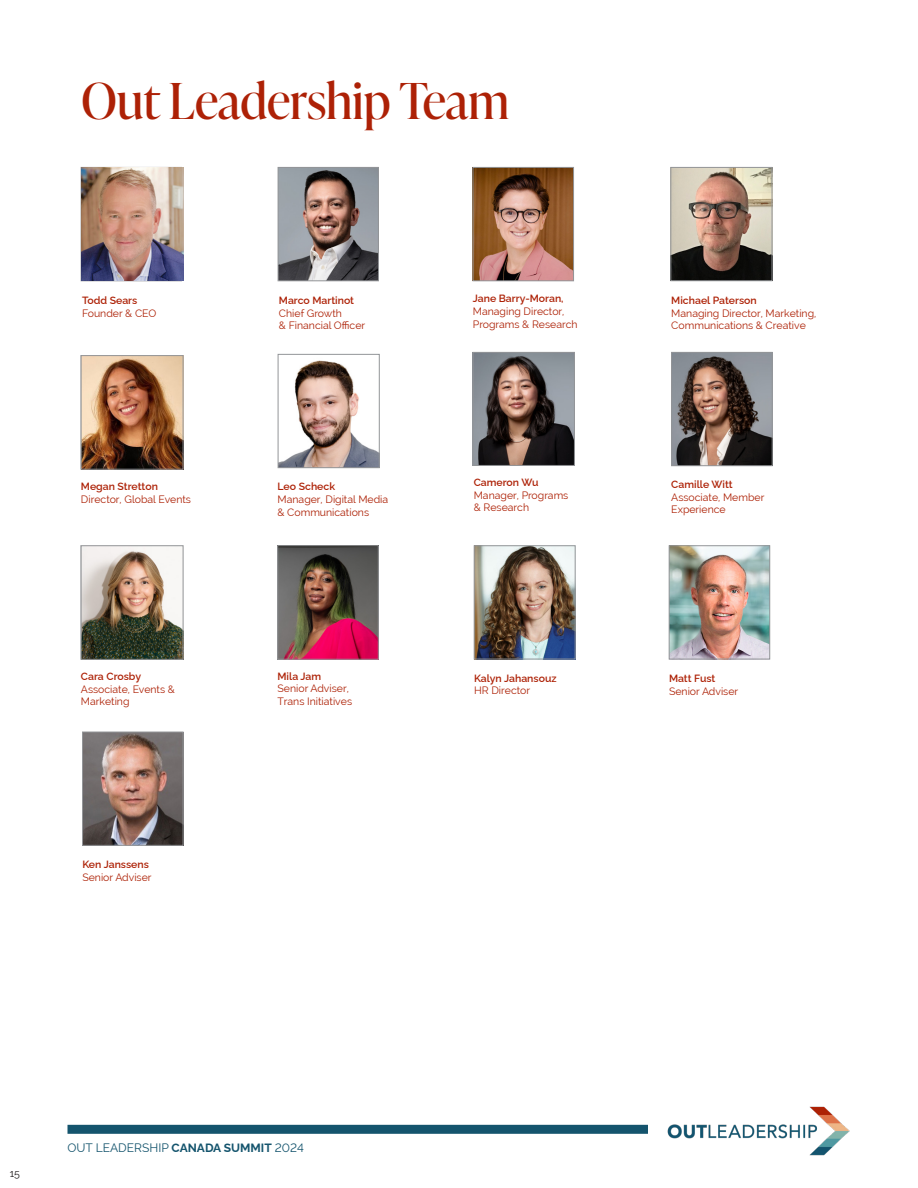
<style>
.page{position:relative;width:918px;height:1188px;background:#fff}
.page>*{position:absolute;margin:0;border:0;box-sizing:border-box;transform-origin:0 0}
.t1{font:49.5px "Ivy Presto Display";color:#ad2106}
.t2{font:12px "Raleway";color:#14546d}
.t3{font:10.5px/12.6px "Raleway";color:#ad2106}
.t4{font:600 10.5px "Raleway";color:#ad2106}
.t5{font:10.5px "Raleway";color:#231f20}
.s1{font-weight:700}
</style>
<div class="page">
<div style="left:68px;top:1125px;width:580px;height:9px;background:#14546d"></div>
<img style="left:667px;top:1106px;width:183px;height:50px">
<img style="left:475px;top:169px;width:97px;height:110px">
<div style="left:473px;top:167px;width:101px;height:114px;border:1px solid #939598"></div>
<img style="left:280px;top:169px;width:97px;height:110px">
<div style="left:278px;top:167px;width:101px;height:114px;border:1px solid #939598"></div>
<img style="left:673px;top:169px;width:97px;height:110px">
<div style="left:671px;top:167px;width:101px;height:114px;border:1px solid #939598"></div>
<img style="left:280px;top:360px;width:97px;height:106px">
<div style="left:278px;top:354px;width:101px;height:114px;border:1px solid #939598"></div>
<img style="left:475px;top:354px;width:98px;height:110px">
<div style="left:473px;top:352px;width:102px;height:114px;border:1px solid #939598"></div>
<img style="left:671px;top:548px;width:97px;height:109px">
<div style="left:669px;top:546px;width:101px;height:113px;border:1px solid #939598"></div>
<img style="left:280px;top:548px;width:96px;height:109px">
<div style="left:278px;top:546px;width:100px;height:113px;border:1px solid #939598"></div>
<img style="left:673px;top:354px;width:97px;height:110px">
<div style="left:671px;top:352px;width:101px;height:114px;border:1px solid #939598"></div>
<img style="left:476px;top:548px;width:97px;height:109px">
<div style="left:474px;top:546px;width:101px;height:113px;border:1px solid #939598"></div>
<img style="left:81px;top:167px;width:102px;height:114px">
<img style="left:83px;top:357px;width:98px;height:110px">
<div style="left:81px;top:355px;width:102px;height:114px;border:1px solid #939598"></div>
<img style="left:84px;top:734px;width:97px;height:109px">
<div style="left:82px;top:732px;width:101px;height:113px;border:1px solid #939598"></div>
<img style="left:83px;top:548px;width:98px;height:109px">
<div style="left:81px;top:546px;width:102px;height:113px;border:1px solid #939598"></div>
<p class="t1" style="left:81px;top:66px;width:429px">Out Leadership Team</p>
<p class="t4" style="left:82px;top:292px;width:57px">Todd Sears</p>
<p class="t3" style="left:82px;top:307px;width:76px">Founder &amp; CEO</p>
<p class="t4" style="left:279px;top:292px;width:77px">Marco Martinot</p>
<p class="t3" style="left:279px;top:307px;width:88px">Chief Growth<br>&amp; Financial Officer</p>
<p class="t4" style="left:473px;top:290px;width:92px">Jane Barry-Moran,</p>
<p class="t3" style="left:473px;top:305px;width:106px">Managing Director,<br>Programs &amp; Research</p>
<p class="t4" style="left:671px;top:292px;width:87px">Michael Paterson</p>
<p class="t3" style="left:671px;top:306px;width:147px">Managing Director, Marketing,<br>Communications &amp; Creative</p>
<p class="t4" style="left:81px;top:478px;width:79px">Megan Stretton</p>
<p class="t3" style="left:81px;top:493px;width:112px">Director, Global Events</p>
<p class="t4" style="left:278px;top:478px;width:59px">Leo Scheck</p>
<p class="t3" style="left:278px;top:493px;width:112px">Manager, Digital Media &amp; Communications</p>
<p class="t4" style="left:474px;top:474px;width:66px">Cameron Wu</p>
<p class="t3" style="left:474px;top:489px;width:96px">Manager, Programs &amp; Research</p>
<p class="t4" style="left:671px;top:476px;width:63px">Camille Witt</p>
<p class="t3" style="left:671px;top:490px;width:95px">Associate, Member</p>
<p class="t3" style="left:671px;top:503px;width:56px">Experience</p>
<p class="t4" style="left:81px;top:668px;width:62px">Cara Crosby</p>
<p class="t3" style="left:81px;top:683px;width:96px">Associate, Events &amp;<br>Marketing</p>
<p class="t4" style="left:278px;top:668px;width:45px">Mila Jam</p>
<p class="t3" style="left:278px;top:682px;width:76px">Senior Adviser,<br>Trans Initiatives</p>
<p class="t4" style="left:474px;top:670px;width:84px">Kalyn Jahansouz</p>
<p class="t3" style="left:474px;top:684px;width:58px">HR Director</p>
<p class="t4" style="left:669px;top:670px;width:48px">Matt Fust</p>
<p class="t3" style="left:669px;top:685px;width:71px">Senior Adviser</p>
<p class="t4" style="left:82px;top:856px;width:68px">Ken Janssens</p>
<p class="t3" style="left:82px;top:871px;width:71px">Senior Adviser</p>
<p class="t5" style="left:10px;top:1167px;width:12px">15</p>
<p class="t2" style="left:68px;top:1141px;width:238px">OUT LEADERSHIP <span class="s1">CANADA SUMMIT</span> 2024</p>
</div>
